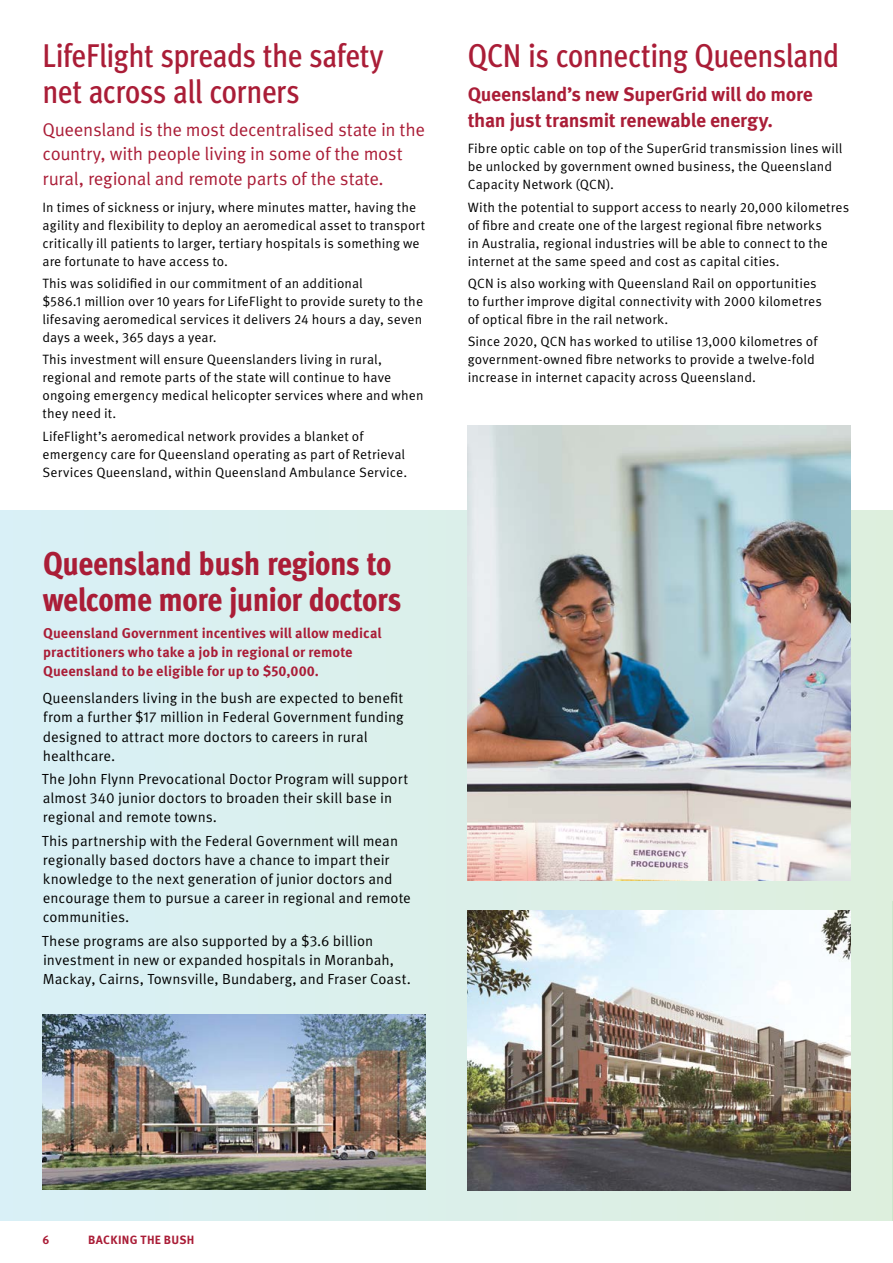
<style>
.page{position:relative;width:893px;height:1263px;background:#fff}
.page>*{position:absolute;margin:0;border:0;box-sizing:border-box;transform-origin:0 0}
.t1{font:500 condensed 33px/36px "Meta Pro";letter-spacing:-.015em;color:#aa1d37}
.t2{font:800 condensed 33px/36px "Meta Pro";letter-spacing:-.015em;color:#aa1d37}
.t3{font:700 19.5px/25.5px "Meta Pro";letter-spacing:-.015em;color:#aa1d37}
.t4{font:18.3px/24.8px "Meta Pro Norm";letter-spacing:-.015em;color:#aa1d37}
.t5{font:14.7px/19.2px "Meta Pro Norm";letter-spacing:.005em;color:#000}
.t6{font:700 14.25px/18.8px "Meta Pro";letter-spacing:.005em;color:#aa1d37}
.t7{font:13.5px/18px "Meta Pro Norm";letter-spacing:.005em;color:#000}
.t8{font:700 12px "Meta Pro";letter-spacing:.025em;color:#aa1d37}
</style>
<div class="page">
<div style="left:0;top:510px;width:893px;height:710px;background:linear-gradient(to right,#d8f0f6,#ddeddc)"></div>
<hr style="left:892px;top:901px;width:1px;height:319px;background:#cce7cc">
<img style="left:468px;top:425px;width:382px;height:455px">
<img style="left:468px;top:910px;width:382px;height:281px">
<img style="left:43px;top:1015px;width:382px;height:174px">
<svg style="left:880px;top:1220px;width:13px;height:1px"></svg>
<h1 class="t1" style="left:43px;top:35px;width:342px">LifeFlight spreads the safety net across all corners</h1>
<h3 class="t4" style="left:43px;top:116px;width:384px">Queensland is the most decentralised state in the country, with people living in some of the most rural, regional and remote parts of the state.</h3>
<p class="t7" style="left:43px;top:197px;width:384px">In times of sickness or injury, where minutes matter, having the agility and flexibility to deploy an aeromedical asset to transport critically ill patients to larger, tertiary hospitals is something we are fortunate to have access to.</p>
<p class="t7" style="left:43px;top:274px;width:382px">This was solidified in our commitment of an additional<br>$586.1 million over 10 years for LifeFlight to provide surety to the lifesaving aeromedical services it delivers 24 hours a day, seven days a week, 365 days a year.</p>
<p class="t7" style="left:43px;top:350px;width:383px">This investment will ensure Queenslanders living in rural, regional and remote parts of the state will continue to have ongoing emergency medical helicopter services where and when they need it.</p>
<p class="t7" style="left:43px;top:426px;width:366px">LifeFlight’s aeromedical network provides a blanket of emergency care for Queensland operating as part of Retrieval<br>Services Queensland, within Queensland Ambulance Service.</p>
<h1 class="t2" style="left:43px;top:544px;width:360px">Queensland bush regions to welcome more junior doctors</h1>
<p class="t6" style="left:43px;top:623px;width:340px">Queensland Government incentives will allow medical practitioners who take a job in regional or remote<br>Queensland to be eligible for up to $50,000.</p>
<p class="t5" style="left:43px;top:688px;width:363px">Queenslanders living in the bush are expected to benefit from a further $17 million in Federal Government funding designed to attract more doctors to careers in rural healthcare.</p>
<p class="t5" style="left:42px;top:768px;width:368px">The John Flynn Prevocational Doctor Program will support almost 340 junior doctors to broaden their skill base in regional and remote towns.</p>
<p class="t5" style="left:42px;top:830px;width:371px">This partnership with the Federal Government will mean regionally based doctors have a chance to impart their knowledge to the next generation of junior doctors and encourage them to pursue a career in regional and remote communities.</p>
<p class="t5" style="left:42px;top:930px;width:371px">These programs are also supported by a $3.6 billion investment in new or expanded hospitals in Moranbah,<br>Mackay, Cairns, Townsville, Bundaberg, and Fraser Coast.</p>
<h1 class="t1" style="left:468px;top:35px;width:373px">QCN is connecting Queensland</h1>
<h2 class="t3" style="left:468px;top:81px;width:346px">Queensland’s new SuperGrid will do more than just transmit renewable energy.</h2>
<p class="t7" style="left:468px;top:139px;width:376px">Fibre optic cable on top of the SuperGrid transmission lines will be unlocked by government owned business, the Queensland<br>Capacity Network (QCN).</p>
<p class="t7" style="left:468px;top:197px;width:383px">With the potential to support access to nearly 20,000 kilometres of fibre and create one of the largest regional fibre networks<br>in Australia, regional industries will be able to connect to the internet at the same speed and cost as capital cities.</p>
<p class="t7" style="left:468px;top:273px;width:356px">QCN is also working with Queensland Rail on opportunities to further improve digital connectivity with 2000 kilometres of optical fibre in the rail network.</p>
<p class="t7" style="left:468px;top:332px;width:351px">Since 2020, QCN has worked to utilise 13,000 kilometres of government-owned fibre networks to provide a twelve-fold increase in internet capacity across Queensland.</p>
<p class="t8" style="left:43px;top:1231px;width:8px">6</p>
<p class="t8" style="left:88px;top:1231px;width:108px">BACKING THE BUSH</p>
</div>
